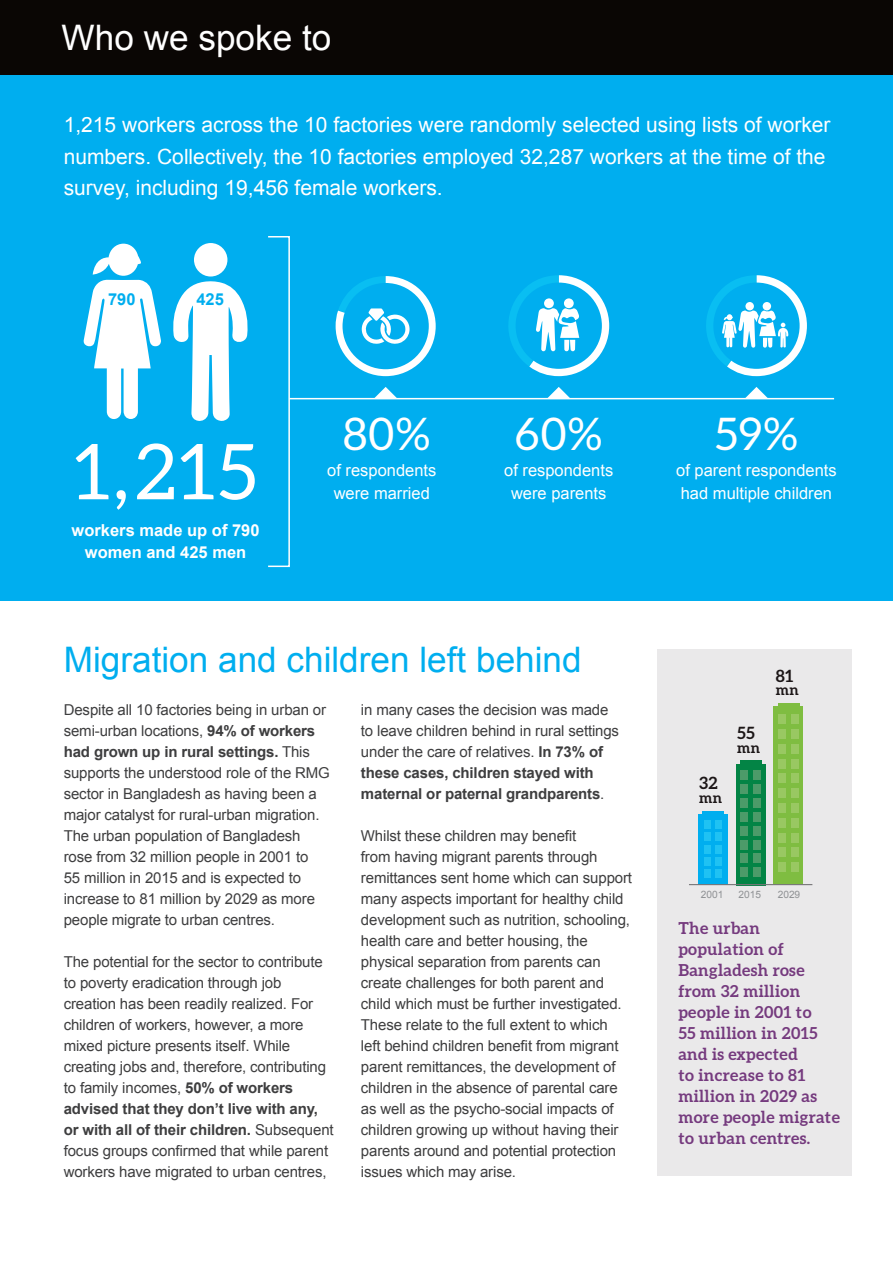
<style>
.page{position:relative;width:893px;height:1263px;background:#fff}
.page>*{position:absolute;margin:0;border:0;box-sizing:border-box;transform-origin:0 0}
.t1{font:76.95px "Aleo";color:#fff}
.t2{font:45px "Aleo";color:#fff}
.t3{font:35.1px "Arial";color:#00aeef}
.t4{font:35.1px "Arial";color:#fff}
.t5{font:21px/31.5px "Arial";color:#fff}
.t6{font:700 16.95px "Aleo";color:#1c1617}
.t7{font:700 16.5px/21px "Aleo";letter-spacing:.02em;color:#753a7e}
.t8{font:16.5px/22.5px "Arial";color:#fff;text-align:center}
.t9{font:700 16.5px/22.5px "Arial";color:#fff;text-align:center}
.t10{font:700 16.5px "Arial";color:#00aeef}
.t11{font:15px/21px "Arial";letter-spacing:-.01em;color:#3e3e3f}
.t12{font:700 14.7px "Aleo";color:#1c1617}
.t13{font:10.2px "Arial";color:#8f9194}
.s1{font-weight:700}
</style>
<div class="page">
<div style="left:657px;top:649px;width:195px;height:527px;background:#eae9ea"></div>
<div style="left:0;top:64px;width:893px;height:537px;background:#00aeef"></div>
<div style="left:0;top:0;width:893px;height:74px;background:#0a0604"></div>
<svg style="left:336px;top:276px;width:100px;height:100px"></svg>
<svg style="left:508px;top:275px;width:101px;height:101px"></svg>
<svg style="left:706px;top:275px;width:101px;height:101px"></svg>
<div style="left:774px;top:706px;width:29px;height:179px;background:#7fbd41"></div>
<div style="left:736px;top:764px;width:29px;height:121px;background:#038445"></div>
<div style="left:698px;top:815px;width:30px;height:70px;background:#00aeef"></div>
<hr style="left:689px;top:884px;width:123px;height:1px;background:#787779">
<div style="left:704px;top:821px;width:6px;height:8px;background:#1fc2f3"></div>
<div style="left:740px;top:770px;width:8px;height:10px;background:#4c9b69"></div>
<div style="left:778px;top:714px;width:8px;height:10px;background:#99c862"></div>
<div style="left:778px;top:729px;width:8px;height:10px;background:#99c862"></div>
<div style="left:778px;top:744px;width:8px;height:10px;background:#99c862"></div>
<div style="left:778px;top:759px;width:8px;height:9px;background:#99c862"></div>
<div style="left:778px;top:773px;width:8px;height:10px;background:#99c862"></div>
<div style="left:778px;top:788px;width:8px;height:10px;background:#99c862"></div>
<div style="left:778px;top:803px;width:8px;height:10px;background:#99c862"></div>
<div style="left:778px;top:818px;width:8px;height:10px;background:#99c862"></div>
<div style="left:778px;top:833px;width:8px;height:9px;background:#99c862"></div>
<div style="left:778px;top:847px;width:8px;height:10px;background:#99c862"></div>
<div style="left:778px;top:862px;width:8px;height:10px;background:#99c862"></div>
<div style="left:704px;top:833px;width:6px;height:8px;background:#1fc2f3"></div>
<div style="left:740px;top:784px;width:8px;height:10px;background:#4c9b69"></div>
<div style="left:704px;top:845px;width:6px;height:8px;background:#1fc2f3"></div>
<div style="left:740px;top:798px;width:8px;height:10px;background:#4c9b69"></div>
<div style="left:704px;top:857px;width:6px;height:8px;background:#1fc2f3"></div>
<div style="left:740px;top:812px;width:8px;height:10px;background:#4c9b69"></div>
<div style="left:704px;top:869px;width:6px;height:8px;background:#1fc2f3"></div>
<div style="left:740px;top:826px;width:8px;height:10px;background:#4c9b69"></div>
<div style="left:740px;top:840px;width:8px;height:9px;background:#4c9b69"></div>
<div style="left:740px;top:853px;width:8px;height:10px;background:#4c9b69"></div>
<div style="left:740px;top:867px;width:8px;height:10px;background:#4c9b69"></div>
<div style="left:715px;top:821px;width:6px;height:8px;background:#1fc2f3"></div>
<div style="left:753px;top:770px;width:7px;height:10px;background:#4c9b69"></div>
<div style="left:791px;top:714px;width:7px;height:10px;background:#99c862"></div>
<div style="left:791px;top:729px;width:7px;height:10px;background:#99c862"></div>
<div style="left:791px;top:744px;width:7px;height:10px;background:#99c862"></div>
<div style="left:791px;top:759px;width:7px;height:9px;background:#99c862"></div>
<div style="left:791px;top:773px;width:7px;height:10px;background:#99c862"></div>
<div style="left:791px;top:788px;width:7px;height:10px;background:#99c862"></div>
<div style="left:791px;top:803px;width:7px;height:10px;background:#99c862"></div>
<div style="left:791px;top:818px;width:7px;height:10px;background:#99c862"></div>
<div style="left:791px;top:833px;width:7px;height:9px;background:#99c862"></div>
<div style="left:791px;top:847px;width:7px;height:10px;background:#99c862"></div>
<div style="left:791px;top:862px;width:7px;height:10px;background:#99c862"></div>
<div style="left:715px;top:833px;width:6px;height:8px;background:#1fc2f3"></div>
<div style="left:753px;top:784px;width:7px;height:10px;background:#4c9b69"></div>
<div style="left:715px;top:845px;width:6px;height:8px;background:#1fc2f3"></div>
<div style="left:753px;top:798px;width:7px;height:10px;background:#4c9b69"></div>
<div style="left:715px;top:857px;width:6px;height:8px;background:#1fc2f3"></div>
<div style="left:753px;top:812px;width:7px;height:10px;background:#4c9b69"></div>
<div style="left:715px;top:869px;width:6px;height:8px;background:#1fc2f3"></div>
<div style="left:753px;top:826px;width:7px;height:10px;background:#4c9b69"></div>
<div style="left:753px;top:840px;width:7px;height:9px;background:#4c9b69"></div>
<div style="left:753px;top:853px;width:7px;height:10px;background:#4c9b69"></div>
<div style="left:753px;top:867px;width:7px;height:10px;background:#4c9b69"></div>
<div style="left:702px;top:811px;width:21px;height:5px;background:#00aeef"></div>
<div style="left:740px;top:760px;width:21px;height:5px;background:#038445"></div>
<div style="left:778px;top:703px;width:21px;height:5px;background:#7fbd41"></div>
<svg style="left:173px;top:281px;width:75px;height:140px"></svg>
<div style="left:194px;top:243px;width:33px;height:34px;background:#fff;border-radius:50%"></div>
<svg style="left:83px;top:244px;width:78px;height:175px"></svg>
<div style="left:267px;top:236px;width:23px;height:331px;border:2px solid #fff"></div>
<hr style="left:289px;top:398px;width:545px;height:1px;background:#fff">
<svg style="left:374px;top:387px;width:23px;height:11px"></svg>
<svg style="left:547px;top:387px;width:23px;height:11px"></svg>
<svg style="left:745px;top:387px;width:23px;height:11px"></svg>
<p class="t4" style="left:62px;top:15px;width:271px">Who we spoke to</p>
<p class="t5" style="left:64px;top:109px;width:768px">1,215 workers across the 10 factories were randomly selected using lists of worker numbers. Collectively, the 10 factories employed 32,287 workers at the time of the survey, including 19,456 female workers.</p>
<p class="t10" style="left:108px;top:288px;width:29px">790</p>
<p class="t10" style="left:196px;top:288px;width:29px">425</p>
<p class="t1" style="left:74px;top:428px;width:184px">1,215</p>
<p class="t9" style="left:72px;top:519px;width:189px">workers made up of 790 women and 425 men</p>
<p class="t2" style="left:343px;top:408px;width:88px">80%</p>
<p class="t2" style="left:515px;top:408px;width:88px">60%</p>
<p class="t2" style="left:715px;top:408px;width:84px">59%</p>
<p class="t8" style="left:327px;top:459px;width:111px">of respondents were married</p>
<p class="t8" style="left:504px;top:459px;width:111px">of respondents were parents</p>
<p class="t8" style="left:676px;top:459px;width:162px;text-align:left">of parent respondents had multiple children</p>
<p class="t3" style="left:64px;top:637px;width:519px">Migration and children left behind</p>
<p class="t11" style="left:64px;top:699px;width:268px">Despite all 10 factories being in urban or semi-urban locations, <span class="s1">94% of workers had grown up in rural settings.</span> This supports the understood role of the RMG sector in Bangladesh as having been a major catalyst for rural-urban migration.<br>The urban population of Bangladesh rose from 32 million people in 2001 to<br>55 million in 2015 and is expected to increase to 81 million by 2029 as more people migrate to urban centres.</p>
<p class="t11" style="left:64px;top:951px;width:271px">The potential for the sector to contribute to poverty eradication through job creation has been readily realized. For children of workers, however, a more mixed picture presents itself. While creating jobs and, therefore, contributing to family incomes, <span class="s1">50% of workers advised that they don’t live with any, or with all of their children.</span> Subsequent focus groups confirmed that while parent workers have migrated to urban centres,</p>
<p class="t11" style="left:361px;top:699px;width:260px">in many cases the decision was made to leave children behind in rural settings under the care of relatives. <span class="s1">In 73% of these cases, children stayed with maternal or paternal grandparents</span>.</p>
<p class="t11" style="left:361px;top:825px;width:273px">Whilst these children may benefit<br>from having migrant parents through remittances sent home which can support many aspects important for healthy child development such as nutrition, schooling, health care and better housing, the physical separation from parents can create challenges for both parent and child which must be further investigated.<br>These relate to the full extent to which<br>left behind children benefit from migrant parent remittances, the development of children in the absence of parental care as well as the psycho-social impacts of children growing up without having their parents around and potential protection issues which may arise.</p>
<p class="t6" style="left:699px;top:773px;width:20px">32</p>
<p class="t12" style="left:699px;top:789px;width:24px">mn</p>
<p class="t6" style="left:737px;top:723px;width:19px">55</p>
<p class="t12" style="left:737px;top:739px;width:24px">mn</p>
<p class="t6" style="left:776px;top:666px;width:19px">81</p>
<p class="t12" style="left:776px;top:681px;width:24px">mn</p>
<p class="t13" style="left:701px;top:888px;width:24px">2001</p>
<p class="t13" style="left:738px;top:888px;width:24px">2015</p>
<p class="t13" style="left:778px;top:888px;width:24px">2029</p>
<p class="t7" style="left:678px;top:917px;width:163px">The urban population of<br>Bangladesh rose from 32 million people in 2001 to<br>55 million in 2015 and is expected<br>to increase to 81 million in 2029 as more people migrate to urban centres.</p>
</div>
